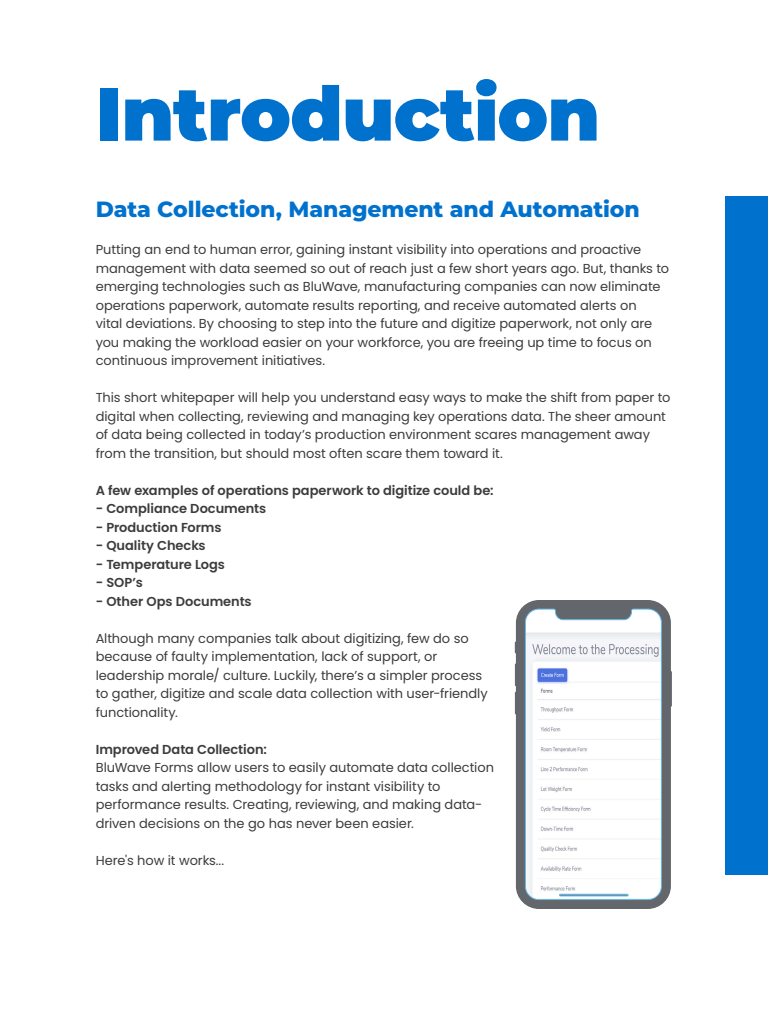
<style>
.page{position:relative;width:768px;height:1024px;background:#fff}
.page>*{position:absolute;margin:0;border:0;box-sizing:border-box;transform-origin:0 0}
.Headline_-_Black__Al{font:900 75px "Montserrat";letter-spacing:-.01em;color:#0072ce}
.Headline_-_ExtraBold{font:800 22px "Montserrat";letter-spacing:-.005em;color:#0072ce}
.Body_Text_-_Regular{font:13px/18.5px "Poppins";letter-spacing:-.005em;color:#3c3c3b}
.Body_Text_-_SemiBold{font:600 13px "Poppins";letter-spacing:-.005em;color:#3c3c3b}
</style>
<div class="page">
<div style="left:725px;top:196px;width:43px;height:679px;background:#0072ce"></div>
<svg style="left:514px;top:600px;width:158px;height:309px;background:#787a7e"></svg>
<svg style="left:524px;top:608px;width:138px;height:293px"></svg>
<p class="Headline_-_Black__Al" style="left:96px;top:58px;width:506px">Introduction</p>
<p class="Headline_-_ExtraBold" style="left:96px;top:193px;width:546px">Data Collection, Management and Automation</p>
<p class="Body_Text_-_Regular" style="left:96px;top:241px;width:575px">Putting an end to human error, gaining instant visibility into operations and proactive management with data seemed so out of reach just a few short years ago. But, thanks to emerging technologies such as BluWave, manufacturing companies can now eliminate operations paperwork, automate results reporting, and receive automated alerts on<br>vital deviations. By choosing to step into the future and digitize paperwork, not only are you making the workload easier on your workforce, you are freeing up time to focus on continuous improvement initiatives.</p>
<p class="Body_Text_-_Regular" style="left:96px;top:389px;width:576px">This short whitepaper will help you understand easy ways to make the shift from paper to digital when collecting, reviewing and managing key operations data. The sheer amount of data being collected in today’s production environment scares management away from the transition, but should most often scare them toward it.</p>
<p class="Body_Text_-_SemiBold" style="left:96px;top:483px;width:399px">A few examples of operations paperwork to digitize could be:</p>
<p class="Body_Text_-_SemiBold" style="left:96px;top:501px;width:172px">- Compliance Documents</p>
<p class="Body_Text_-_SemiBold" style="left:96px;top:520px;width:127px">- Production Forms</p>
<p class="Body_Text_-_SemiBold" style="left:96px;top:538px;width:111px">- Quality Checks</p>
<p class="Body_Text_-_SemiBold" style="left:96px;top:557px;width:131px">- Temperature Logs</p>
<p class="Body_Text_-_SemiBold" style="left:96px;top:575px;width:49px">- SOP’s</p>
<p class="Body_Text_-_SemiBold" style="left:96px;top:594px;width:158px">- Other Ops Documents</p>
<p class="Body_Text_-_Regular" style="left:96px;top:629px;width:375px">Although many companies talk about digitizing, few do so</p>
<p class="Body_Text_-_Regular" style="left:96px;top:648px;width:343px">because of faulty implementation, lack of support, or</p>
<p class="Body_Text_-_Regular" style="left:96px;top:666px;width:388px">leadership morale/ culture. Luckily, there’s a simpler process</p>
<p class="Body_Text_-_Regular" style="left:96px;top:685px;width:393px">to gather, digitize and scale data collection with user-friendly</p>
<p class="Body_Text_-_Regular" style="left:96px;top:703px;width:84px">functionality.</p>
<p class="Body_Text_-_SemiBold" style="left:96px;top:742px;width:173px">Improved Data Collection:</p>
<p class="Body_Text_-_Regular" style="left:96px;top:759px;width:400px">BluWave Forms allow users to easily automate data collection</p>
<p class="Body_Text_-_Regular" style="left:96px;top:777px;width:346px">tasks and alerting methodology for instant visibility to</p>
<p class="Body_Text_-_Regular" style="left:96px;top:796px;width:388px">performance results. Creating, reviewing, and making data-</p>
<p class="Body_Text_-_Regular" style="left:96px;top:814px;width:320px">driven decisions on the go has never been easier.</p>
<p class="Body_Text_-_Regular" style="left:96px;top:851px;width:130px">Here's how it works...</p>
</div>
